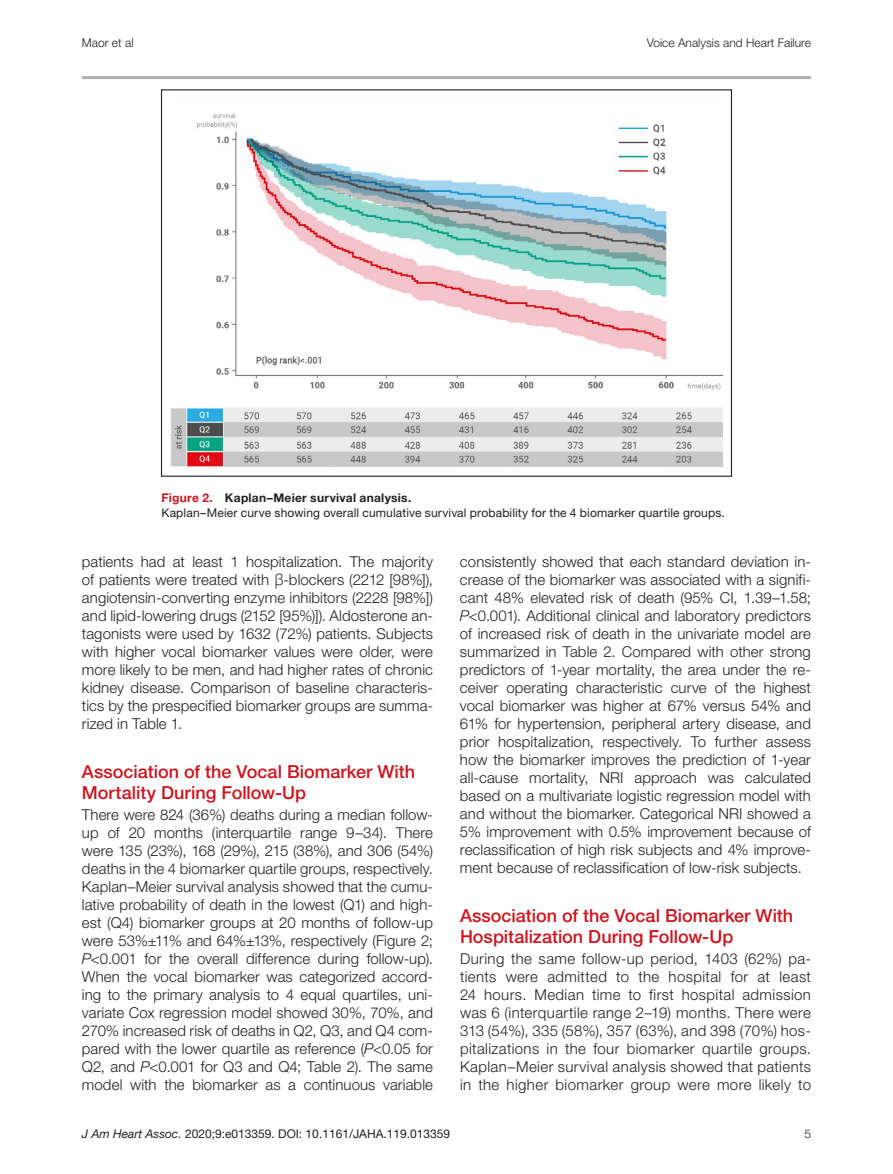
<style>
.page{position:relative;width:893px;height:1174px;background:#fff}
.page>*{position:absolute;margin:0;border:0;box-sizing:border-box;transform-origin:0 0}
.t1{font:500 18px/21px "Helvetica Neue LT Std";color:#cd151d}
.t2{font:300 15px/18px "Helvetica Neue LT Std";letter-spacing:.005em;color:#231f20;text-align:justify}
.t3{font:12px/15px "Helvetica Neue LT Std";letter-spacing:.01em;color:#231f20}
.t4{font:300 12px "Helvetica Neue LT Std";color:#231f20}
.s1{font-weight:700;color:#cd151d}
.s2{font-weight:700}
.s3{font-family:"Noto Sans"}
.s4{font-style:italic}
</style>
<div class="page">
<hr style="left:82px;top:76px;width:729px;height:3px;background:#aeafb3">
<img style="left:171px;top:113px;width:552px;height:353px">
<p class="t4" style="left:82px;top:35px;width:53px">Maor et al</p>
<p class="t4" style="left:647px;top:35px;width:166px">Voice Analysis and Heart Failure</p>
<p class="t3" style="left:162px;top:490px;width:565px"><span class="s1">Figure 2.</span> <span class="s2">Kaplan–Meier survival analysis.<br></span>Kaplan–Meier curve showing overall cumulative survival probability for the 4 biomarker quartile groups.</p>
<p class="t2" style="left:82px;top:552px;width:353px">patients had at least 1 hospitalization. The majority of patients were treated with <span class="s3">β</span>-blockers (2212 [98%]), angiotensin-converting enzyme inhibitors (2228 [98%]) and lipid-lowering drugs (2152 [95%)]). Aldosterone an&shy;tagonists were used by 1632 (72%) patients. Subjects with higher vocal biomarker values were older, were more likely to be men, and had higher rates of chronic kidney disease. Comparison of baseline characteris&shy;tics by the prespecified biomarker groups are summa&shy;rized in Table 1.</p>
<p class="t1" style="left:82px;top:761px;width:335px">Association of the Vocal Biomarker With<br>Mortality During Follow-Up</p>
<p class="t2" style="left:82px;top:805px;width:353px">There were 824 (36%) deaths during a median follow&shy;up of 20 months (interquartile range 9–34). There were 135 (23%), 168 (29%), 215 (38%), and 306 (54%) deaths in the 4 biomarker quartile groups, respectively.<br>Kaplan–Meier survival analysis showed that the cumu&shy;lative probability of death in the lowest (Q1) and high&shy;est (Q4) biomarker groups at 20 months of follow-up were 53%±11% and 64%±13%, respectively (Figure 2; <span class="s4">P</span>&lt;0.001 for the overall difference during follow-up).<br>When the vocal biomarker was categorized accord&shy;ing to the primary analysis to 4 equal quartiles, uni&shy;variate Cox regression model showed 30%, 70%, and 270% increased risk of deaths in Q2, Q3, and Q4 com&shy;pared with the lower quartile as reference (<span class="s4">P</span>&lt;0.05 for Q2, and <span class="s4">P</span>&lt;0.001 for Q3 and Q4; Table 2). The same model with the biomarker as a continuous variable</p>
<p class="t2" style="left:460px;top:552px;width:353px">consistently showed that each standard deviation in&shy;crease of the biomarker was associated with a signifi&shy;cant 48% elevated risk of death (95% CI, 1.39–1.58; <span class="s4">P</span>&lt;0.001). Additional clinical and laboratory predictors of increased risk of death in the univariate model are summarized in Table 2. Compared with other strong predictors of 1-year mortality, the area under the re&shy;ceiver operating characteristic curve of the highest vocal biomarker was higher at 67% versus 54% and 61% for hypertension, peripheral artery disease, and prior hospitalization, respectively. To further assess how the biomarker improves the prediction of 1-year all-cause mortality, NRI approach was calculated based on a multivariate logistic regression model with and without the biomarker. Categorical NRI showed a 5% improvement with 0.5% improvement because of reclassification of high risk subjects and 4% improve&shy;ment because of reclassification of low-risk subjects.</p>
<p class="t1" style="left:460px;top:905px;width:335px">Association of the Vocal Biomarker With<br>Hospitalization During Follow-Up</p>
<p class="t2" style="left:460px;top:949px;width:353px">During the same follow-up period, 1403 (62%) pa&shy;tients were admitted to the hospital for at least 24 hours. Median time to first hospital admission was 6 (interquartile range 2–19) months. There were 313 (54%), 335 (58%), 357 (63%), and 398 (70%) hos&shy;pitalizations in the four biomarker quartile groups.<br>Kaplan–Meier survival analysis showed that patients in the higher biomarker group were more likely to</p>
<p class="t3" style="left:82px;top:1126px;width:370px"><span class="s4">J Am Heart Assoc.</span> 2020;9:e013359. DOI: 10.1161/JAHA.119.013359</p>
<p class="t4" style="left:804px;top:1126px;width:8px">5</p>
</div>
